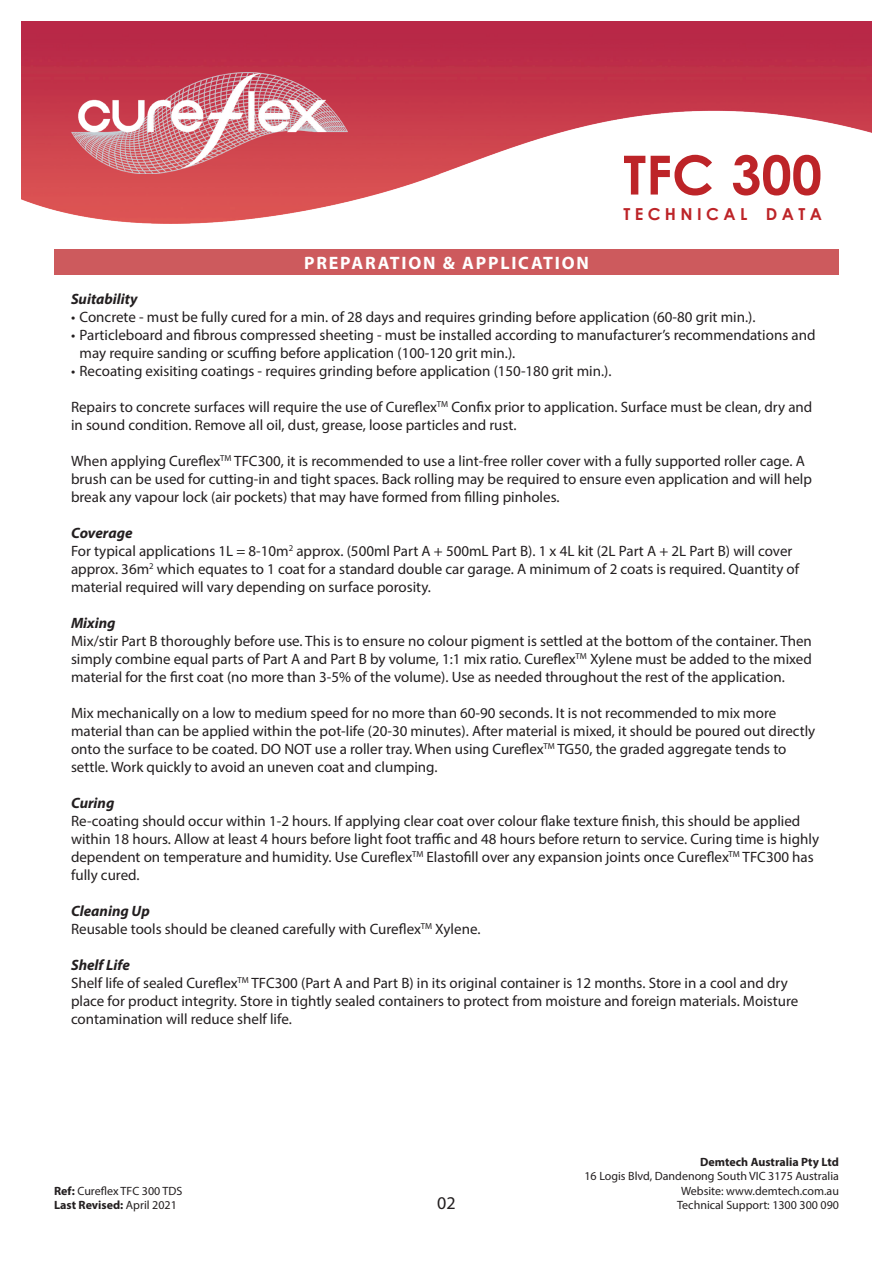
<style>
.page{position:relative;width:893px;height:1263px;background:#fff}
.page>*{position:absolute;margin:0;border:0;box-sizing:border-box;transform-origin:0 0}
.t1{font:700 54px "Century Gothic";color:#bd2428}
.t2{font:700 18px "Myriad Pro";letter-spacing:.1em;color:#fff}
.t3{font:18px "Myriad Pro";color:#231f20}
.t4{font:700 16.5px "Century Gothic";letter-spacing:.265em;color:#bd2428}
.t5{font:15px/18px "Myriad Pro";color:#231f20}
.t6{font:italic 700 15px "Myriad Pro";color:#231f20}
.t7{font:12px/14.4px "Myriad Pro";color:#231f20}
.t8{font:700 12px "Myriad Pro";color:#231f20}
.s1{color:#fff}
.s2{font-weight:700;font-style:italic}
.s3{font-weight:700}
</style>
<div class="page">
<div style="left:54px;top:249px;width:785px;height:26px;background:#cd5a5d"></div>
<img style="left:21px;top:21px;width:851px;height:203px">
<img style="left:71px;top:72px;width:276px;height:101px">
<p class="t2" style="left:304px;top:251px;width:286px">PREPARATION &amp; APPLICATION</p>
<h1 class="t1" style="left:623px;top:134px;width:200px">TFC 300</h1>
<p class="t4" style="left:623px;top:202px;width:200px">TECHNICAL<span class="s1">B</span>DATA</p>
<p class="t6" style="left:71px;top:289px;width:68px">Suitability</p>
<p class="t5" style="left:71px;top:308px;width:686px">• Concrete - must be fully cured for a min. of 28 days and requires grinding before application (60-80 grit min.).</p>
<p class="t5" style="left:80px;top:326px;width:737px;text-indent:-9px">• Particleboard and fibrous compressed sheeting - must be installed according to manufacturer’s recommendations and may require sanding or scuffing before application (100-120 grit min.).</p>
<p class="t5" style="left:71px;top:362px;width:542px">• Recoating exisiting coatings - requires grinding before application (150-180 grit min.).</p>
<p class="t5" style="left:71px;top:398px;width:743px">Repairs to concrete surfaces will require the use of Cureflex<sup>TM</sup> Confix prior to application. Surface must be clean, dry and in sound condition. Remove all oil, dust, grease, loose particles and rust.</p>
<p class="t5" style="left:71px;top:452px;width:742px">When applying Cureflex<sup>TM</sup> TFC300, it is recommended to use a lint-free roller cover with a fully supported roller cage. A brush can be used for cutting-in and tight spaces. Back rolling may be required to ensure even application and will help break any vapour lock (air pockets) that may have formed from filling pinholes.</p>
<p class="t5" style="left:71px;top:524px;width:730px"><span class="s2">Coverage<br></span>For typical applications 1L = 8-10m<sup>2</sup> approx. (500ml Part A + 500mL Part B). 1 x 4L kit (2L Part A + 2L Part B) will cover approx. 36m<sup>2</sup> which equates to 1 coat for a standard double car garage. A minimum of 2 coats is required. Quantity of material required will vary depending on surface porosity.</p>
<p class="t6" style="left:71px;top:613px;width:46px">Mixing</p>
<p class="t5" style="left:71px;top:632px;width:742px;text-align:justify">Mix/stir Part B thoroughly before use. This is to ensure no colour pigment is settled at the bottom of the container. Then simply combine equal parts of Part A and Part B by volume, 1:1 mix ratio. Cureflex<sup>TM</sup> Xylene must be added to the mixed material for the first coat (no more than 3-5% of the volume). Use as needed throughout the rest of the application.</p>
<p class="t5" style="left:71px;top:704px;width:746px">Mix mechanically on a low to medium speed for no more than 60-90 seconds. It is not recommended to mix more material than can be applied within the pot-life (20-30 minutes). After material is mixed, it should be poured out directly onto the surface to be coated. DO NOT use a roller tray. When using Cureflex<sup>TM</sup> TG50, the graded aggregate tends to settle. Work quickly to avoid an uneven coat and clumping.</p>
<p class="t6" style="left:71px;top:793px;width:45px">Curing</p>
<p class="t5" style="left:71px;top:812px;width:750px">Re-coating should occur within 1-2 hours. If applying clear coat over colour flake texture finish, this should be applied within 18 hours. Allow at least 4 hours before light foot traffic and 48 hours before return to service. Curing time is highly dependent on temperature and humidity. Use Cureflex<sup>TM</sup> Elastofill over any expansion joints once Cureflex<sup>TM</sup> TFC300 has fully cured.</p>
<p class="t5" style="left:71px;top:902px;width:411px"><span class="s2">Cleaning Up<br></span>Reusable tools should be cleaned carefully with Cureflex<sup>TM</sup> Xylene.</p>
<p class="t5" style="left:71px;top:956px;width:729px"><span class="s2">Shelf Life<br></span>Shelf life of sealed Cureflex<sup>TM</sup> TFC300 (Part A and Part B) in its original container is 12 months. Store in a cool and dry place for product integrity. Store in tightly sealed containers to protect from moisture and foreign materials. Moisture contamination will reduce shelf life.</p>
<p class="t7" style="left:54px;top:1183px;width:130px"><span class="s3">Ref:</span> Cureflex TFC 300 TDS<br><span class="s3">Last Revised:</span> April 2021</p>
<p class="t8" style="left:700px;top:1154px;width:140px">Demtech Australia Pty Ltd</p>
<p class="t7" style="left:584px;top:1169px;width:256px;text-align:right">16 Logis Blvd, Dandenong South VIC 3175 Australia<br>Website: www.demtech.com.au</p>
<p class="t3" style="left:437px;top:1192px;width:20px">02</p>
<p class="t7" style="left:677px;top:1197px;width:163px">Technical Support: 1300 300 090</p>
</div>
